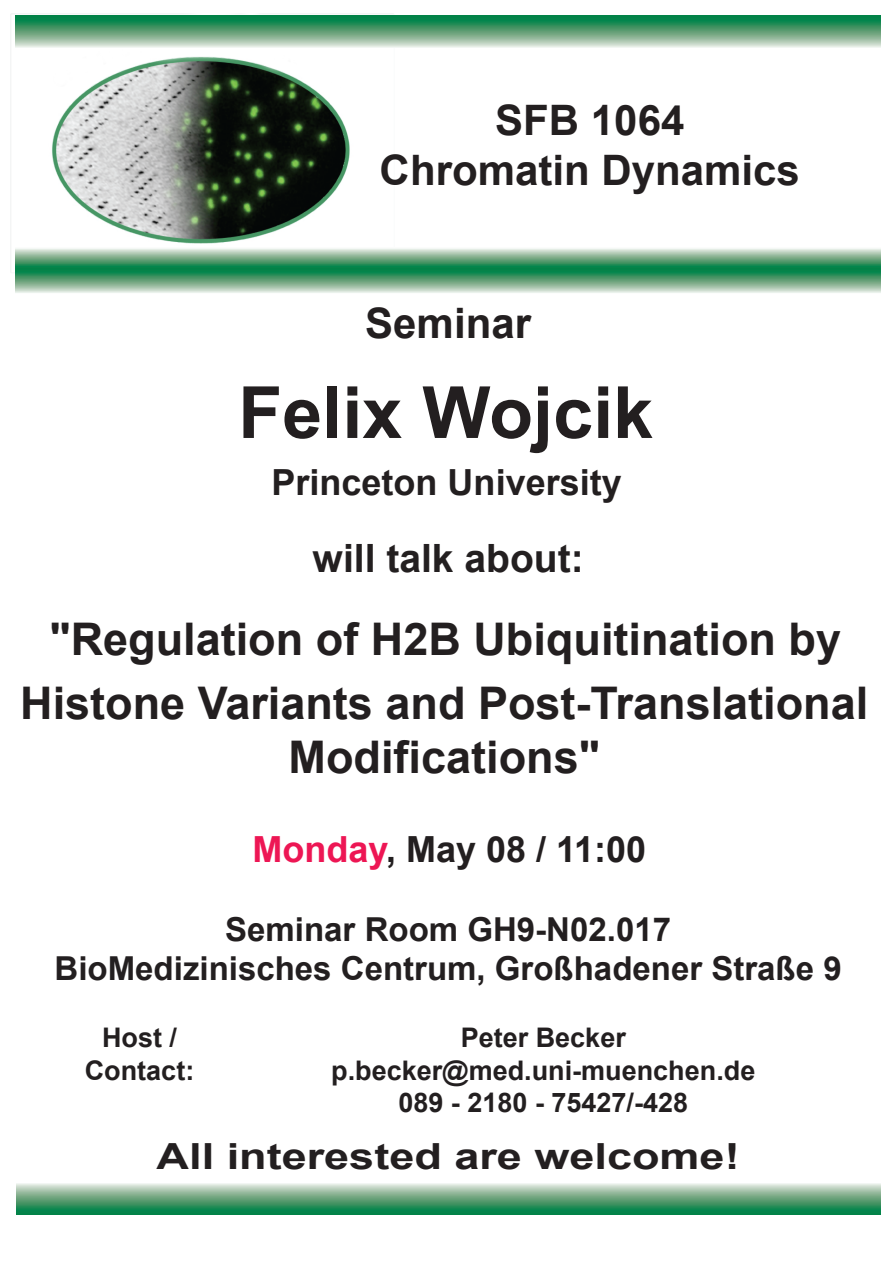
<style>
.page{position:relative;width:893px;height:1263px;background:#fff}
.page>*{position:absolute;margin:0;border:0;box-sizing:border-box;transform-origin:0 0}
.t1{font:700 72px "Arial";color:#231f20}
.t2{font:700 45px/54px "Arial";color:#231f20;text-align:center}
.t3{font:700 42px/50.4px "Arial";color:#231f20;text-align:center}
.t4{font:700 39px "Arial";color:#231f20}
.t5{font:700 36px "Arial";color:#231f20}
.t6{font:700 36px "Arial";color:#231f20;scale:1.25 1}
.t7{font:700 33px/39.6px "Arial";color:#231f20;text-align:center}
.t8{font:700 27px/32.4px "Arial";color:#231f20;text-align:center}
.s1{color:#ed1654}
</style>
<div class="page">
<img style="left:11px;top:14px;width:339px;height:259px">
<svg style="left:16px;top:1183px;width:864px;height:32px;background:#67a983"></svg>
<svg style="left:16px;top:248px;width:864px;height:45px;background:#6eac87"></svg>
<svg style="left:16px;top:15px;width:864px;height:33px;background:#64a781"></svg>
<p class="t3" style="left:379px;top:96px;width:422px">SFB 1064<br>Chromatin Dynamics</p>
<p class="t3" style="left:365px;top:300px;width:167px">Seminar</p>
<h1 class="t1" style="left:238px;top:365px;width:416px">Felix Wojcik</h1>
<p class="t5" style="left:271px;top:458px;width:352px">Princeton University</p>
<p class="t4" style="left:312px;top:533px;width:272px">will talk about:</p>
<p class="t2" style="left:49px;top:613px;width:793px">"Regulation of H2B Ubiquitination by</p>
<p class="t2" style="left:20px;top:678px;width:849px">Histone Variants and Post-Translational<br>Modifications"</p>
<p class="t5" style="left:252px;top:826px;width:395px"><span class="s1">Monday</span>, May 08 / 11:00</p>
<p class="t7" style="left:55px;top:911px;width:788px">Seminar Room GH9-N02.017<br>BioMedizinisches Centrum, Großhadener Straße 9</p>
<p class="t8" style="left:85px;top:1023px;width:111px">Host /<br>Contact:</p>
<p class="t8" style="left:331px;top:1023px;width:425px">Peter Becker p.becker@med.uni-muenchen.de<br>089 - 2180 - 75427/-428</p>
<p class="t6" style="left:157px;top:1132px;width:468px">All interested are welcome!</p>
</div>
